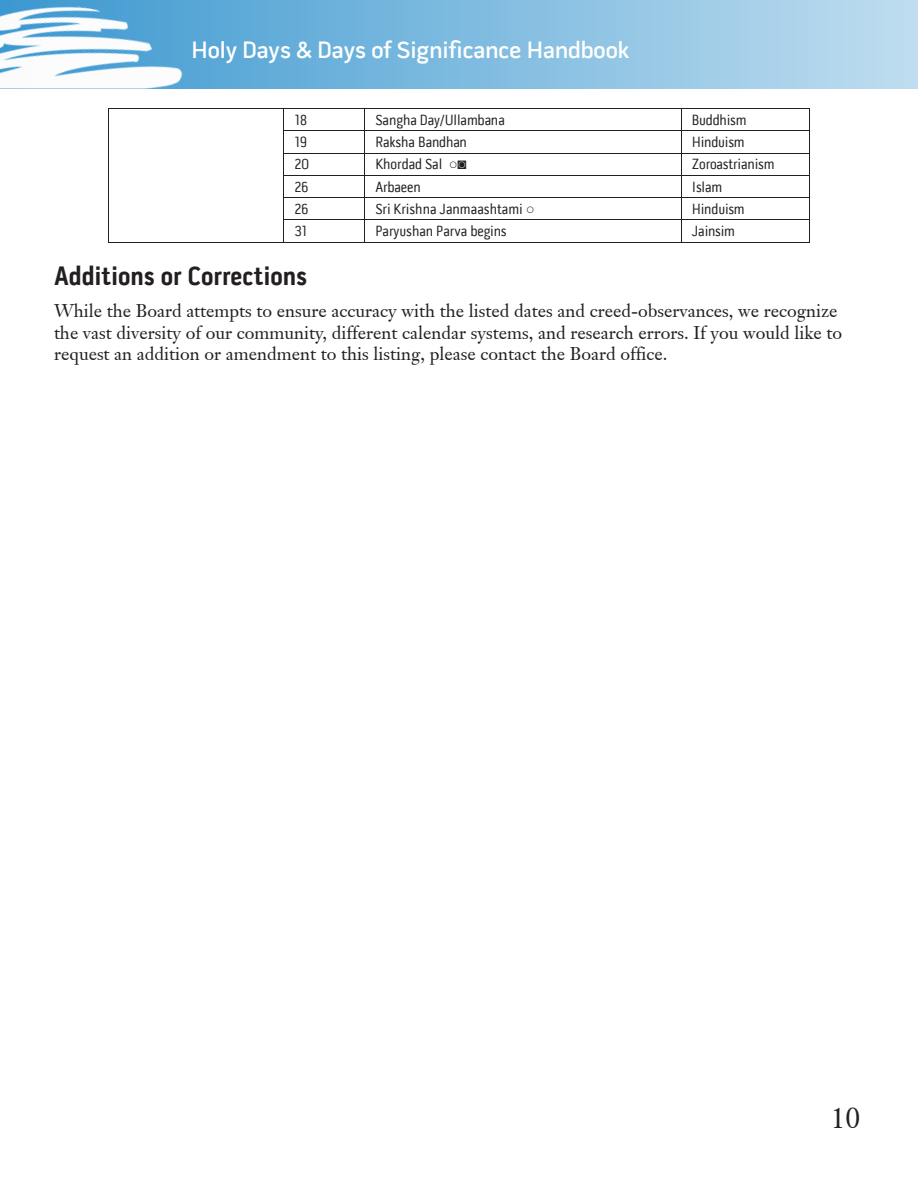
<style>
.page{position:relative;width:918px;height:1188px;background:#fff}
.page>*{position:absolute;margin:0;border:0;box-sizing:border-box;transform-origin:0 0}
.t1{font:28.5px "Janson S Si";color:#231f20}
.t2{font:700 27px "Pill Gothic 300 mg";color:#231f20}
.t3{font:600 24px "Pill Gothic 600 mg";color:#fff}
.t4{font:18px/21.6px "Janson S Si";color:#231f20}
.t5{font:15px "Pill Gothic 300 mg";letter-spacing:-.005em;color:#231f20}
.s1{font-family:"Times New Roman"}
</style>
<div class="page">
<svg style="left:202px;top:0;width:716px;height:89px;background:#8bc1e2"></svg>
<img style="left:0;top:0;width:202px;height:89px">
<hr style="left:109px;top:108px;width:174px;height:1px;background:#231f20">
<hr style="left:284px;top:108px;width:80px;height:1px;background:#231f20">
<hr style="left:365px;top:108px;width:316px;height:1px;background:#231f20">
<hr style="left:681px;top:108px;width:128px;height:1px;background:#231f20">
<hr style="left:284px;top:130px;width:80px;height:1px;background:#231f20">
<hr style="left:365px;top:130px;width:316px;height:1px;background:#231f20">
<hr style="left:681px;top:130px;width:128px;height:1px;background:#231f20">
<hr style="left:284px;top:153px;width:80px;height:1px;background:#231f20">
<hr style="left:365px;top:153px;width:316px;height:1px;background:#231f20">
<hr style="left:681px;top:153px;width:128px;height:1px;background:#231f20">
<hr style="left:284px;top:175px;width:80px;height:1px;background:#231f20">
<hr style="left:365px;top:175px;width:316px;height:1px;background:#231f20">
<hr style="left:681px;top:175px;width:128px;height:1px;background:#231f20">
<hr style="left:284px;top:197px;width:80px;height:1px;background:#231f20">
<hr style="left:365px;top:197px;width:316px;height:1px;background:#231f20">
<hr style="left:681px;top:197px;width:128px;height:1px;background:#231f20">
<hr style="left:284px;top:219px;width:80px;height:1px;background:#231f20">
<hr style="left:365px;top:219px;width:316px;height:1px;background:#231f20">
<hr style="left:681px;top:219px;width:128px;height:1px;background:#231f20">
<svg style="left:108px;top:108px;width:1px;height:135px"></svg>
<hr style="left:109px;top:242px;width:174px;height:1px;background:#231f20">
<svg style="left:283px;top:108px;width:1px;height:135px"></svg>
<hr style="left:284px;top:242px;width:80px;height:1px;background:#231f20">
<svg style="left:364px;top:108px;width:1px;height:135px"></svg>
<hr style="left:365px;top:242px;width:316px;height:1px;background:#231f20">
<svg style="left:681px;top:109px;width:1px;height:133px"></svg>
<hr style="left:681px;top:242px;width:128px;height:1px;background:#231f20">
<svg style="left:809px;top:108px;width:1px;height:135px"></svg>
<h3 class="t3" style="left:191px;top:35px;width:440px">Holy Days &amp; Days of Significance Handbook</h3>
<p class="t5" style="left:294px;top:111px;width:15px">18</p>
<p class="t5" style="left:375px;top:111px;width:131px">Sangha Day/Ullambana</p>
<p class="t5" style="left:692px;top:111px;width:56px">Buddhism</p>
<p class="t5" style="left:294px;top:133px;width:15px">19</p>
<p class="t5" style="left:375px;top:133px;width:93px">Raksha Bandhan</p>
<p class="t5" style="left:692px;top:133px;width:54px">Hinduism</p>
<p class="t5" style="left:294px;top:156px;width:16px">20</p>
<p class="t5" style="left:375px;top:156px;width:93px">Khordad Sal <span class="s1">○◙</span></p>
<p class="t5" style="left:692px;top:156px;width:84px">Zoroastrianism</p>
<p class="t5" style="left:294px;top:178px;width:16px">26</p>
<p class="t5" style="left:375px;top:178px;width:47px">Arbaeen</p>
<p class="t5" style="left:692px;top:178px;width:32px">Islam</p>
<p class="t5" style="left:294px;top:200px;width:16px">26</p>
<p class="t5" style="left:375px;top:200px;width:161px">Sri Krishna Janmaashtami <span class="s1">○</span></p>
<p class="t5" style="left:692px;top:200px;width:54px">Hinduism</p>
<p class="t5" style="left:294px;top:222px;width:15px">31</p>
<p class="t5" style="left:375px;top:222px;width:133px">Paryushan Parva begins</p>
<p class="t5" style="left:692px;top:222px;width:45px">Jainsim</p>
<p class="t2" style="left:54px;top:259px;width:255px">Additions or Corrections</p>
<p class="t4" style="left:54px;top:300px;width:790px">While the Board attempts to ensure accuracy with the listed dates and creed-observances, we recognize the vast diversity of our community, different calendar systems, and research errors. If you would like to request an addition or amendment to this listing, please contact the Board office.</p>
<p class="t1" style="left:831px;top:1099px;width:31px">10</p>
</div>
